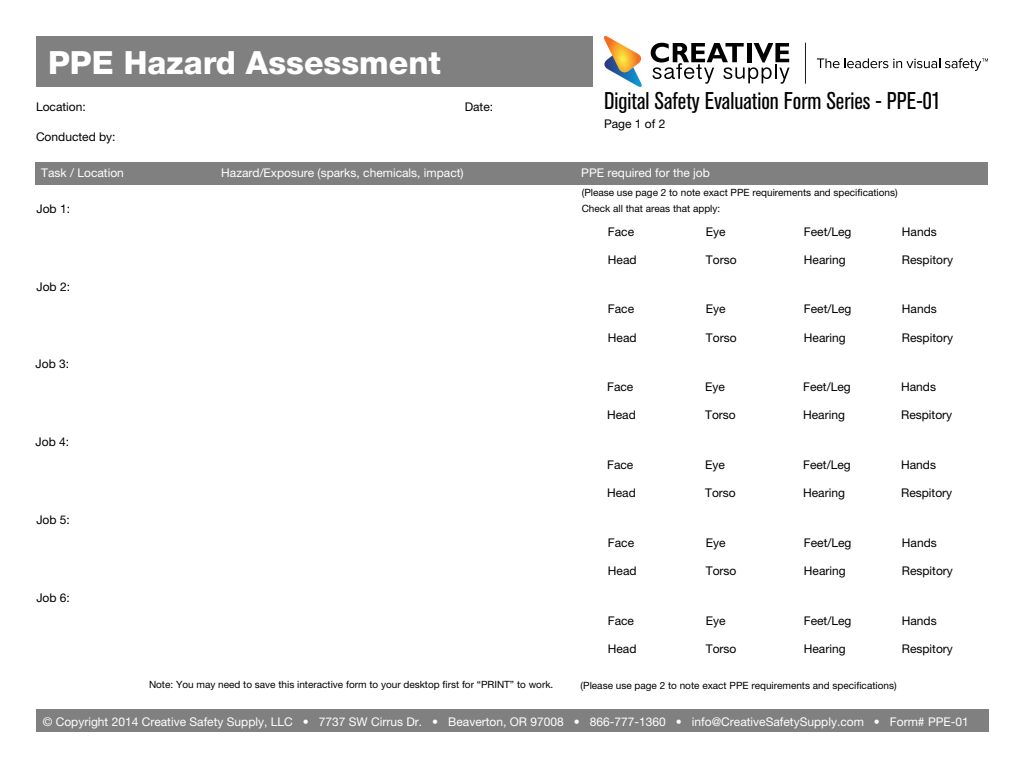
<style>
.page{position:relative;width:1024px;height:768px;background:#fff}
.page>*{position:absolute;margin:0;border:0;box-sizing:border-box;transform-origin:0 0}
.t1{font:800 32px "Helvetica Neue LT Pro";color:#fff}
.t2{font:condensed 24px "Akzidenz Grotesk BQ";color:#000}
.t3{font:12px "Helvetica Neue LT Pro";color:#000}
.t4{font:12px "Helvetica Neue LT Pro";color:#fff}
.t5{font:10px/16px "Helvetica Neue LT Pro";color:#000}
</style>
<div class="page">
<div style="left:36px;top:162px;width:952px;height:22px;background:#808080"></div>
<svg style="left:603px;top:36px;width:39px;height:51px"></svg>
<svg style="left:651px;top:43px;width:139px;height:41px"></svg>
<svg style="left:817px;top:58px;width:171px;height:13px"></svg>
<hr style="left:805px;top:43px;width:1px;height:41px;background:#231f20">
<div style="left:36px;top:36px;width:558px;height:51px;background:#808080"></div>
<div style="left:36px;top:710px;width:952px;height:22px;background:#808080"></div>
<h1 class="t1" style="left:48px;top:43px;width:395px">PPE Hazard Assessment</h1>
<p class="t3" style="left:36px;top:99px;width:51px">Location:</p>
<p class="t3" style="left:36px;top:129px;width:81px">Conducted by:</p>
<p class="t3" style="left:465px;top:99px;width:30px">Date:</p>
<h2 class="t2" style="left:604px;top:87px;width:338px">Digital Safety Evaluation Form Series - PPE-01</h2>
<p class="t3" style="left:604px;top:116px;width:63px">Page 1 of 2</p>
<p class="t4" style="left:41px;top:165px;width:84px">Task / Location</p>
<p class="t4" style="left:221px;top:165px;width:244px">Hazard/Exposure (sparks, chemicals, impact)</p>
<p class="t4" style="left:581px;top:165px;width:130px">PPE required for the job</p>
<p class="t3" style="left:36px;top:202px;width:35px">Job 1:</p>
<p class="t3" style="left:36px;top:279px;width:35px">Job 2:</p>
<p class="t3" style="left:36px;top:357px;width:35px">Job 3:</p>
<p class="t3" style="left:36px;top:434px;width:35px">Job 4:</p>
<p class="t3" style="left:36px;top:513px;width:35px">Job 5:</p>
<p class="t3" style="left:36px;top:590px;width:35px">Job 6:</p>
<p class="t5" style="left:582px;top:184px;width:317px">(Please use page 2 to note exact PPE requirements and specifications)<br>Check all that areas that apply:</p>
<p class="t3" style="left:608px;top:224px;width:28px">Face</p>
<p class="t3" style="left:706px;top:224px;width:21px">Eye</p>
<p class="t3" style="left:804px;top:224px;width:49px">Feet/Leg</p>
<p class="t3" style="left:902px;top:224px;width:36px">Hands</p>
<p class="t3" style="left:608px;top:253px;width:30px">Head</p>
<p class="t3" style="left:706px;top:253px;width:32px">Torso</p>
<p class="t3" style="left:804px;top:253px;width:43px">Hearing</p>
<p class="t3" style="left:902px;top:253px;width:53px">Respitory</p>
<p class="t3" style="left:608px;top:302px;width:28px">Face</p>
<p class="t3" style="left:706px;top:302px;width:21px">Eye</p>
<p class="t3" style="left:804px;top:302px;width:49px">Feet/Leg</p>
<p class="t3" style="left:902px;top:302px;width:36px">Hands</p>
<p class="t3" style="left:608px;top:330px;width:30px">Head</p>
<p class="t3" style="left:706px;top:330px;width:32px">Torso</p>
<p class="t3" style="left:804px;top:330px;width:43px">Hearing</p>
<p class="t3" style="left:902px;top:330px;width:53px">Respitory</p>
<p class="t3" style="left:607px;top:379px;width:28px">Face</p>
<p class="t3" style="left:705px;top:379px;width:21px">Eye</p>
<p class="t3" style="left:803px;top:379px;width:49px">Feet/Leg</p>
<p class="t3" style="left:901px;top:379px;width:36px">Hands</p>
<p class="t3" style="left:607px;top:408px;width:30px">Head</p>
<p class="t3" style="left:705px;top:408px;width:32px">Torso</p>
<p class="t3" style="left:803px;top:408px;width:43px">Hearing</p>
<p class="t3" style="left:901px;top:408px;width:53px">Respitory</p>
<p class="t3" style="left:607px;top:457px;width:28px">Face</p>
<p class="t3" style="left:705px;top:457px;width:21px">Eye</p>
<p class="t3" style="left:803px;top:457px;width:49px">Feet/Leg</p>
<p class="t3" style="left:901px;top:457px;width:36px">Hands</p>
<p class="t3" style="left:607px;top:486px;width:30px">Head</p>
<p class="t3" style="left:705px;top:486px;width:32px">Torso</p>
<p class="t3" style="left:803px;top:486px;width:43px">Hearing</p>
<p class="t3" style="left:901px;top:486px;width:53px">Respitory</p>
<p class="t3" style="left:608px;top:535px;width:28px">Face</p>
<p class="t3" style="left:706px;top:535px;width:21px">Eye</p>
<p class="t3" style="left:804px;top:535px;width:49px">Feet/Leg</p>
<p class="t3" style="left:902px;top:535px;width:36px">Hands</p>
<p class="t3" style="left:608px;top:564px;width:30px">Head</p>
<p class="t3" style="left:706px;top:564px;width:32px">Torso</p>
<p class="t3" style="left:804px;top:564px;width:43px">Hearing</p>
<p class="t3" style="left:902px;top:564px;width:53px">Respitory</p>
<p class="t3" style="left:608px;top:613px;width:28px">Face</p>
<p class="t3" style="left:706px;top:613px;width:21px">Eye</p>
<p class="t3" style="left:804px;top:613px;width:49px">Feet/Leg</p>
<p class="t3" style="left:902px;top:613px;width:36px">Hands</p>
<p class="t3" style="left:608px;top:641px;width:30px">Head</p>
<p class="t3" style="left:706px;top:641px;width:32px">Torso</p>
<p class="t3" style="left:804px;top:641px;width:43px">Hearing</p>
<p class="t3" style="left:902px;top:641px;width:53px">Respitory</p>
<p class="t5" style="left:149px;top:676px;width:406px">Note: You may need to save this interactive form to your desktop first for “PRINT” to work.</p>
<p class="t5" style="left:581px;top:677px;width:317px">(Please use page 2 to note exact PPE requirements and specifications)</p>
<p class="t4" style="left:43px;top:714px;width:928px">© Copyright 2014 Creative Safety Supply, LLC • 7737 SW Cirrus Dr. • Beaverton, OR 97008 • 866-777-1360 • info@CreativeSafetySupply.com • Form# PPE-01</p>
</div>
